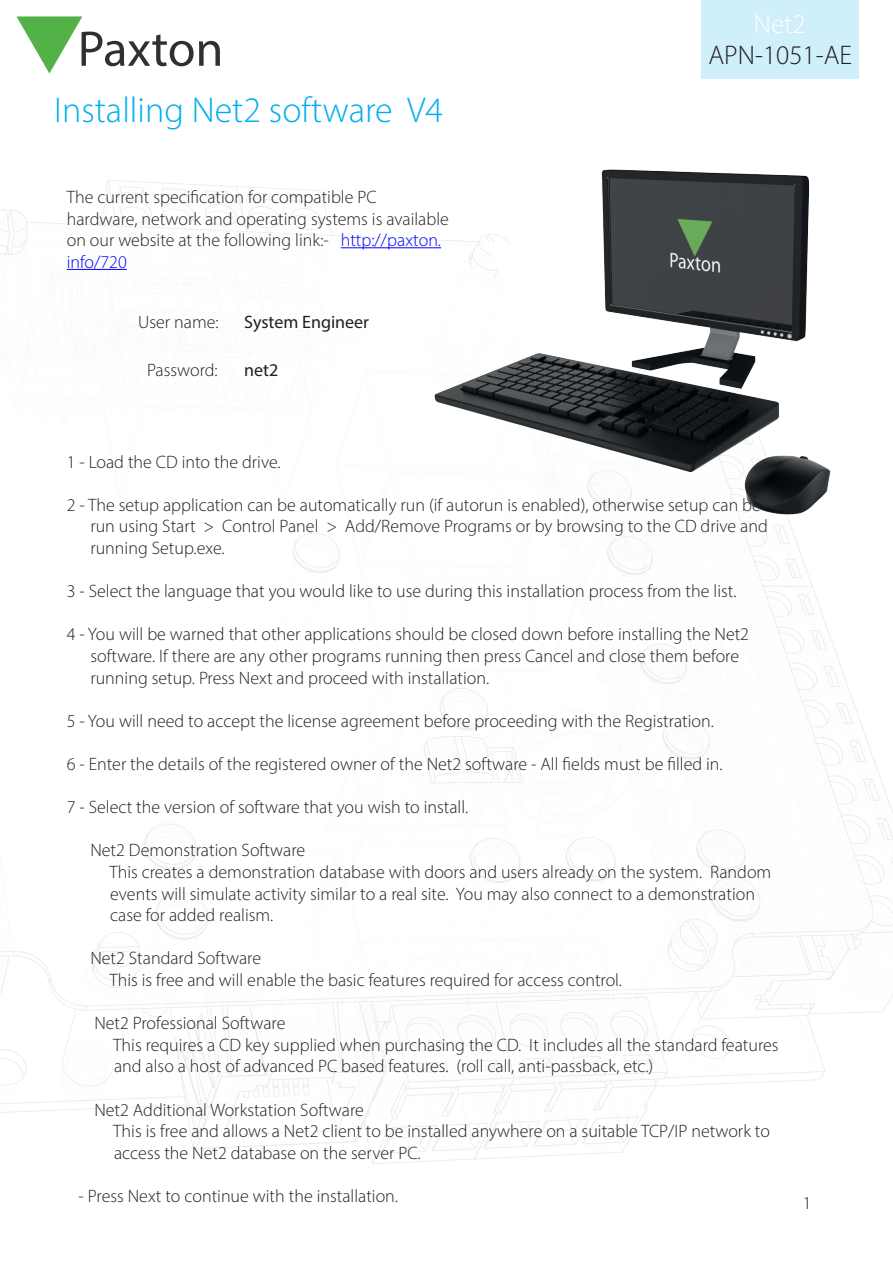
<style>
.page{position:relative;width:893px;height:1263px;background:#fff}
.page>*{position:absolute;margin:0;border:0;box-sizing:border-box;transform-origin:0 0}
.AN_Title{font:300 36px "Myriad Pro";color:#00aeef}
.AN_Title-2{font:300 27px "Myriad Pro";color:#231f20}
.AN_Title-3{font:300 27px "Myriad Pro";color:#fff}
.Text{font:300 18px "Myriad Pro";color:#231f20}
.Text_-_PC{font:300 18px/21.6px "Myriad Pro";color:#231f20}
.Text-2{font:18px "Myriad Pro";color:#231f20}
.s1{color:#00f}
</style>
<div class="page">
<svg style="left:16px;top:16px;width:119px;height:58px"></svg>
<img style="left:0;top:180px;width:893px;height:984px">
<img style="left:135px;top:0;width:758px;height:613px">
<hr style="left:341px;top:248px;width:100px;height:1px;background:#00f">
<hr style="left:67px;top:269px;width:60px;height:1px;background:#00f">
<div style="left:702px;top:0;width:157px;height:79px;background:#cfeffb"></div>
<p class="AN_Title-3" style="left:754px;top:8px;width:53px">Net2</p>
<p class="AN_Title" style="left:54px;top:89px;width:391px">Installing Net2 software V4</p>
<p class="Text_-_PC" style="left:67px;top:186px;width:384px">The current specification for compatible PC hardware, network and operating systems is available on our website at the following link:- <span class="s1">http://paxton. info/720</span></p>
<p class="Text-2" style="left:244px;top:311px;width:126px">System Engineer</p>
<p class="Text" style="left:138px;top:311px;width:82px">User name:</p>
<p class="Text" style="left:147px;top:360px;width:72px">Password:</p>
<p class="Text-2" style="left:244px;top:359px;width:36px">net2</p>
<p class="AN_Title-2" style="left:708px;top:39px;width:145px">APN-1051-AE</p>
<p class="Text" style="left:67px;top:451px;width:215px">1 - Load the CD into the drive.</p>
<p class="Text" style="left:67px;top:494px;width:696px">2 - The setup application can be automatically run (if autorun is enabled), otherwise setup can be</p>
<p class="Text" style="left:90px;top:515px;width:679px">run using Start &gt; Control Panel &gt; Add/Remove Programs or by browsing to the CD drive and</p>
<p class="Text" style="left:90px;top:537px;width:136px">running Setup.exe.</p>
<p class="Text" style="left:67px;top:580px;width:671px">3 - Select the language that you would like to use during this installation process from the list.</p>
<p class="Text" style="left:67px;top:623px;width:684px">4 - You will be warned that other applications should be closed down before installing the Net2</p>
<p class="Text" style="left:90px;top:645px;width:650px">software. If there are any other programs running then press Cancel and close them before</p>
<p class="Text" style="left:90px;top:667px;width:400px">running setup. Press Next and proceed with installation.</p>
<p class="Text" style="left:67px;top:710px;width:649px">5 - You will need to accept the license agreement before proceeding with the Registration.</p>
<p class="Text" style="left:67px;top:753px;width:657px">6 - Enter the details of the registered owner of the Net2 software - All fields must be filled in.</p>
<p class="Text" style="left:67px;top:796px;width:403px">7 - Select the version of software that you wish to install.</p>
<p class="Text" style="left:90px;top:839px;width:216px">Net2 Demonstration Software</p>
<p class="Text" style="left:109px;top:861px;width:663px">This creates a demonstration database with doors and users already on the system. Random</p>
<p class="Text" style="left:110px;top:883px;width:646px">events will simulate activity similar to a real site. You may also connect to a demonstration</p>
<p class="Text" style="left:110px;top:904px;width:165px">case for added realism.</p>
<p class="Text" style="left:90px;top:947px;width:172px">Net2 Standard Software</p>
<p class="Text" style="left:109px;top:969px;width:514px">This is free and will enable the basic features required for access control.</p>
<p class="Text" style="left:94px;top:1012px;width:193px">Net2 Professional Software</p>
<p class="Text" style="left:113px;top:1034px;width:667px">This requires a CD key supplied when purchasing the CD. It includes all the standard features</p>
<p class="Text" style="left:114px;top:1055px;width:541px">and also a host of advanced PC based features. (roll call, anti-passback, etc.)</p>
<p class="Text" style="left:94px;top:1099px;width:271px">Net2 Additional Workstation Software</p>
<p class="Text" style="left:113px;top:1120px;width:658px">This is free and allows a Net2 client to be installed anywhere on a suitable TCP/IP network to</p>
<p class="Text" style="left:114px;top:1142px;width:308px">access the Net2 database on the server PC.</p>
<p class="Text" style="left:79px;top:1185px;width:321px">- Press Next to continue with the installation.</p>
<p class="Text_-_PC" style="left:803px;top:1192px;width:10px">1</p>
</div>
